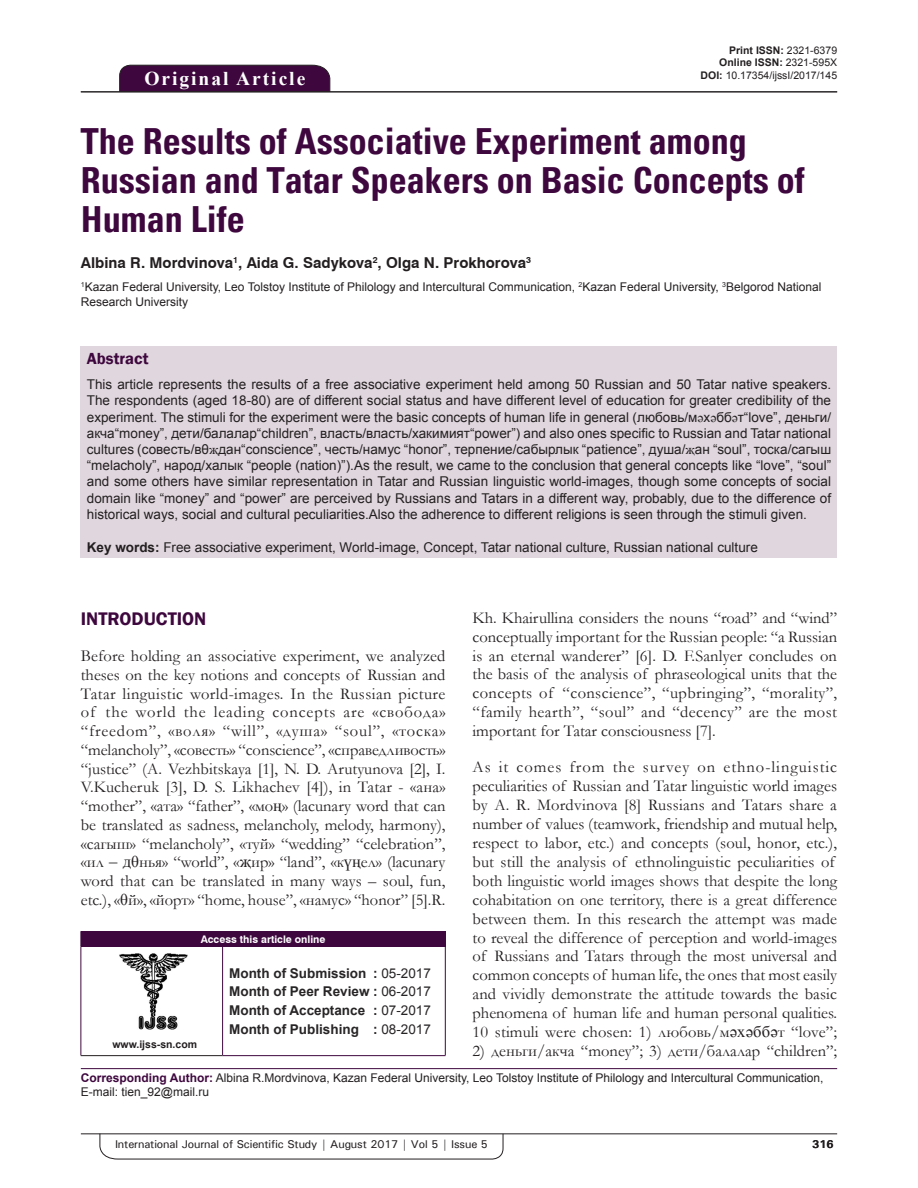
<style>
.page{position:relative;width:918px;height:1188px;background:#fff}
.page>*{position:absolute;margin:0;border:0;box-sizing:border-box;transform-origin:0 0}
.AT{font:700 condensed 36px/39px "Univers";color:#3e083e}
.AH{font:700 19.5px "Times New Roman";letter-spacing:.1em;color:#fff}
.t1{font:600 18.75px "Franklin Gothic";color:#3e083e}
.TX{font:16.5px/18.9px "Garamond";color:#231f20;text-align:justify}
.ABSH{font:600 16.5px "Franklin Gothic";color:#3e083e}
.AU{font:700 15px "Swiss 721 BT";color:#231f20}
.ABS_1{font:13.5px/16.2px "Arial";color:#231f20;text-align:justify}
.HIS{font:700 13.5px/18.8px "Arial";color:#282526;text-align:justify}
.KWD{font:13.5px "Arial";color:#231f20}
.ADD{font:12px/14.4px "Arial";color:#231f20}
.AFF{font:12px/14.4px "Arial";color:#231f20}
.RF{font:500 11.25px "Univers";letter-spacing:-.01em;color:#231f20}
.t2{font:700 11.25px "Univers";color:#231f20}
.DOI{font:700 10.5px "Arial";color:#231f20}
.DOI-2{font:10.5px "Arial";color:#231f20}
.AAO{font:700 10.5px "Swiss 721 BT";color:#fff}
.Web{font:700 10.5px "Arial";color:#231f20}
.s1{font-weight:400}
.s2{font-weight:700}
.s3{font-family:"Times New Roman"}
.s4{font-weight:700;color:#3e083e}
</style>
<div class="page">
<hr style="left:81px;top:1134px;width:756px;height:1px;background:#231f20">
<svg style="left:100px;top:1133px;width:403px;height:26px"></svg>
<div style="left:119px;top:65px;width:211px;height:26px;background:#3e083e"></div>
<hr style="left:81px;top:91px;width:756px;height:1px;background:#231f20">
<div style="left:81px;top:347px;width:756px;height:211px;background:#e0d7de"></div>
<img style="left:119px;top:953px;width:69px;height:76px">
<div style="left:81px;top:931px;width:364px;height:15px;background:#3e083e"></div>
<svg style="left:445px;top:931px;width:1px;height:15px"></svg>
<hr style="left:81px;top:946px;width:142px;height:1px;background:#3e083e">
<hr style="left:81px;top:947px;width:1px;height:108px;background:#3e083e">
<hr style="left:81px;top:1055px;width:142px;height:1px;background:#231f20">
<hr style="left:223px;top:946px;width:223px;height:1px;background:#3e083e">
<hr style="left:222px;top:947px;width:1px;height:108px;background:#3e083e">
<hr style="left:445px;top:947px;width:1px;height:108px;background:#3e083e">
<hr style="left:223px;top:1055px;width:223px;height:1px;background:#3e083e">
<hr style="left:81px;top:1068px;width:756px;height:1px;background:#3e083e">
<p class="DOI" style="left:729px;top:42px;width:109px">Print ISSN: <span class="s1">2321-6379</span></p>
<p class="DOI" style="left:719px;top:55px;width:119px">Online ISSN: <span class="s1">2321-595X</span></p>
<p class="AH" style="left:144px;top:64px;width:162px">Original Article</p>
<p class="DOI-2" style="left:701px;top:68px;width:138px"><span class="s2">DOI:</span> 10.17354/ijssI/2017/145</p>
<p class="AT" style="left:81px;top:122px;width:725px">The Results of Associative Experiment among<br>Russian and Tatar Speakers on Basic Concepts of<br>Human Life</p>
<p class="AU" style="left:81px;top:254px;width:452px">Albina R. Mordvinova<sup>1</sup>, Aida G. Sadykova<sup>2</sup>, Olga N. Prokhorova<sup>3</sup></p>
<p class="AFF" style="left:81px;top:280px;width:742px"><sup>1</sup>Kazan Federal University, Leo Tolstoy Institute of Philology and Intercultural Communication, <sup>2</sup>Kazan Federal University, <sup>3</sup>Belgorod National<br>Research University</p>
<p class="ABSH" style="left:87px;top:349px;width:63px">Abstract</p>
<p class="ABS_1" style="left:87px;top:376px;width:746px">This article represents the results of a free associative experiment held among 50 Russian and 50 Tatar native speakers.<br>The respondents (aged 18-80) are of different social status and have different level of education for greater credibility of the experiment. The stimuli for the experiment were the basic concepts of human life in general (любовь/м<span class="s3">ә</span>х<span class="s3">ә</span>бб<span class="s3">ә</span>т“love”, деньги/ акча“money”, дети/балалар“children”, власть/власть/хакимият“power”) and also ones specific to Russian and Tatar national cultures (совесть/вθ<span class="s3">җ</span>дан“conscience”, честь/намус “honor”, терпение/сабырлык “patience”, душа/<span class="s3">җ</span>ан “soul”, тоска/сагыш “melacholy”, народ/халык “people (nation)”).As the result, we came to the conclusion that general concepts like “love”, “soul” and some others have similar representation in Tatar and Russian linguistic world-images, though some concepts of social domain like “money” and “power” are perceived by Russians and Tatars in a different way, probably, due to the difference of historical ways, social and cultural peculiarities.Also the adherence to different religions is seen through the stimuli given.</p>
<p class="KWD" style="left:87px;top:538px;width:673px"><span class="s2">Key words:</span> Free associative experiment, World-image, Concept, Tatar national culture, Russian national culture</p>
<p class="TX" style="left:473px;top:608px;width:366px">Kh. Khairullina considers the nouns “road” and “wind” conceptually important for the Russian people: “a Russian is an eternal wanderer” [6]. D. F.Sanlyer concludes on the basis of the analysis of phraseological units that the concepts of “conscience”, “upbringing”, “morality”, “family hearth”, “soul” and “decency” are the most important for Tatar consciousness [7].</p>
<p class="TX" style="left:473px;top:757px;width:366px;text-align:left">As it comes from the survey on ethno-linguistic peculiarities of Russian and Tatar linguistic world images by A. R. Mordvinova [8] Russians and Tatars share a number of values (teamwork, friendship and mutual help, respect to labor, etc.) and concepts (soul, honor, etc.), but still the analysis of ethnolinguistic peculiarities of both linguistic world images shows that despite the long cohabitation on one territory, there is a great difference between them. In this research the attempt was made to reveal the difference of perception and world-images of Russians and Tatars through the most universal and common concepts of human life, the ones that most easily and vividly demonstrate the attitude towards the basic phenomena of human life and human personal qualities.<br>10 stimuli were chosen: 1) любовь/м<span class="s3">әхәббә</span>т “love”;</p>
<p class="TX" style="left:473px;top:1041px;width:366px">2) деньги/акча “money”; 3) дети/балалар “children”;</p>
<h1 class="t1" style="left:81px;top:607px;width:127px">INTRODUCTION</h1>
<p class="TX" style="left:81px;top:646px;width:366px">Before holding an associative experiment, we analyzed theses on the key notions and concepts of Russian and Tatar linguistic world-images. In the Russian picture of the world the leading concepts are «свобода» “freedom”, «воля» “will”, «душа» “soul”, «тоска» “melancholy”, «совесть» “conscience”, «справедливость» “justice” (A. Vezhbitskaya [1], N. D. Arutyunova [2], I.<br>V.Kucheruk [3], D. S. Likhachev [4]), in Tatar - «ана» “mother”, «ата» “father”, «мо<span class="s3">ң</span>» (lacunary word that can be translated as sadness, melancholy, melody, harmony), «сагыш» “melancholy”, «туй» “wedding” “celebration”, «ил <span class="s3">‒ дθ</span>нья» “world”, «<span class="s3">җ</span>ир» “land”, «к<span class="s3">үң</span>ел» (lacunary word that can be translated in many ways – soul, fun, etc.), «<span class="s3">θ</span>й», «йорт» “home, house”, «намус» “honor” [5].R.</p>
<p class="AAO" style="left:201px;top:933px;width:126px">Access this article online</p>
<p class="HIS" style="left:229px;top:964px;width:203px">Month of Submission : <span class="s1">05-2017<br></span>Month of Peer Review : <span class="s1">06-2017<br></span>Month of Acceptance : <span class="s1">07-2017<br></span>Month of Publishing : <span class="s1">08-2017</span></p>
<p class="ADD" style="left:81px;top:1070px;width:744px"><span class="s4">Corresponding Author:</span> Albina R.Mordvinova, Kazan Federal University, Leo Tolstoy Institute of Philology and Intercultural Communication,<br>E-mail: tien_92@mail.ru</p>
<p class="Web" style="left:112px;top:1037px;width:86px">www.ijss-sn.com</p>
<p class="RF" style="left:115px;top:1137px;width:375px">International Journal of Scientific Study | August 2017 | Vol 5 | Issue 5</p>
<p class="t2" style="left:812px;top:1137px;width:23px">316</p>
</div>
